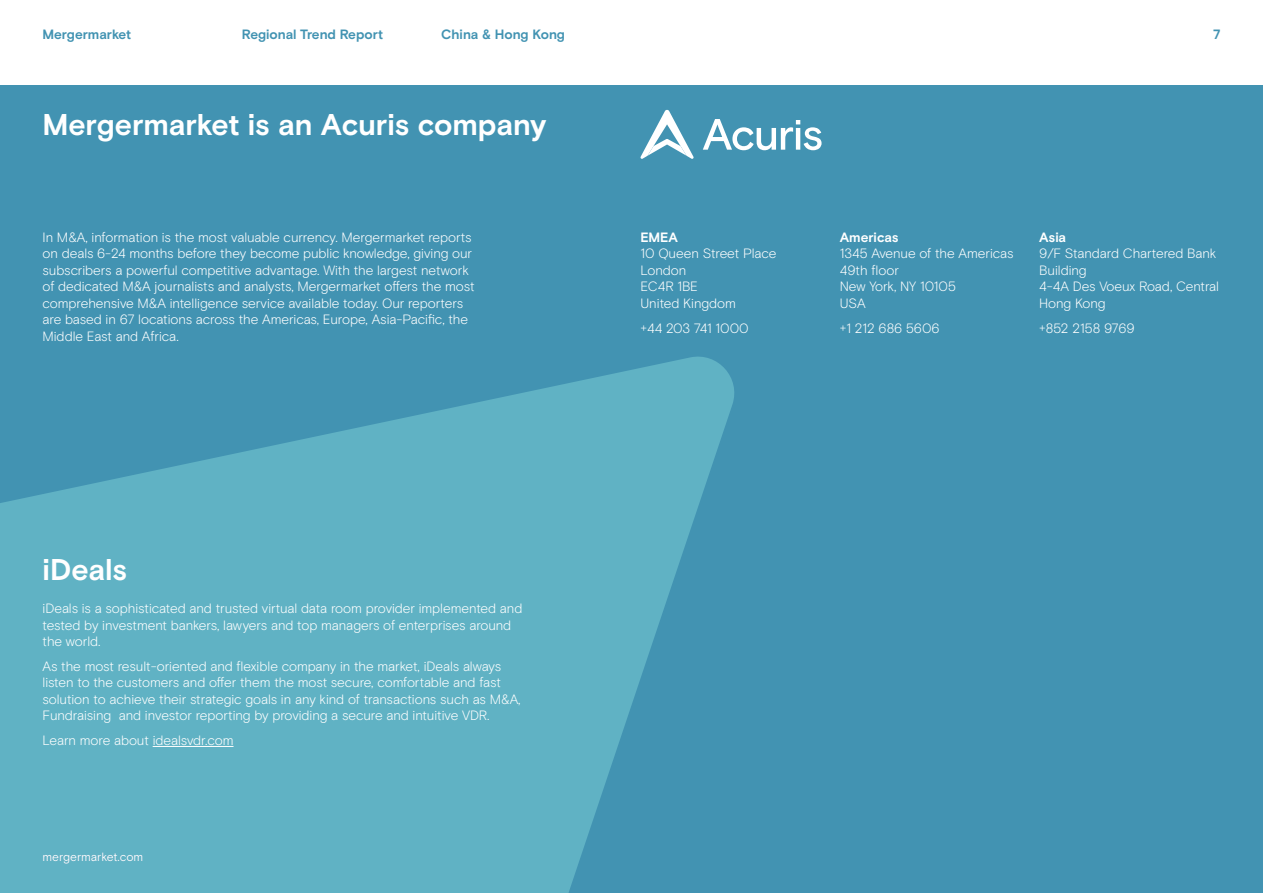
<style>
.page{position:relative;width:1263px;height:893px;background:#fff}
.page>*{position:absolute;margin:0;border:0;box-sizing:border-box;transform-origin:0 0}
.t1{font:700 30px "Basis Grotesque";letter-spacing:-.01em;color:#fff}
.t2{font:300 13.5px/16.5px "Basis Grotesque";letter-spacing:-.005em;color:#fff}
.t3{font:700 13.5px "Basis Grotesque";color:#4293b2}
.t4{font:700 13.5px "Basis Grotesque";letter-spacing:-.005em;color:#fff}
.t5{font:12px "Basis Grotesque";letter-spacing:-.01em;color:#fff}
</style>
<div class="page">
<div style="left:0;top:85px;width:1263px;height:808px;background:#4293b2"></div>
<svg style="left:0;top:356px;width:734px;height:537px;fill:#60b2c4"></svg>
<svg style="left:640px;top:109px;width:54px;height:50px"></svg>
<svg style="left:703px;top:119px;width:118px;height:31px"></svg>
<hr style="left:153px;top:746px;width:81px;height:1px;background:#fff">
<p class="t3" style="left:43px;top:27px;width:90px">Mergermarket</p>
<p class="t3" style="left:242px;top:27px;width:143px">Regional Trend Report</p>
<p class="t3" style="left:441px;top:27px;width:125px">China &amp; Hong Kong</p>
<p class="t3" style="left:1213px;top:27px;width:9px">7</p>
<h1 class="t1" style="left:43px;top:107px;width:506px">Mergermarket is an Acuris company</h1>
<p class="t2" style="left:43px;top:229px;width:434px">In M&amp;A, information is the most valuable currency. Mergermarket reports on deals 6-24 months before they become public knowledge, giving our subscribers a powerful competitive advantage. With the largest network of dedicated M&amp;A journalists and analysts, Mergermarket offers the most comprehensive M&amp;A intelligence service available today. Our reporters are based in 67 locations across the Americas, Europe, Asia-Pacific, the Middle East and Africa.</p>
<p class="t4" style="left:640px;top:229px;width:39px">EMEA</p>
<p class="t2" style="left:640px;top:245px;width:137px">10 Queen Street Place<br>London<br>EC4R 1BE<br>United Kingdom</p>
<p class="t2" style="left:640px;top:319px;width:110px">+44 203 741 1000</p>
<p class="t4" style="left:840px;top:229px;width:60px">Americas</p>
<p class="t2" style="left:840px;top:245px;width:175px">1345 Avenue of the Americas<br>49th floor<br>New York, NY 10105<br>USA</p>
<p class="t2" style="left:840px;top:319px;width:101px">+1 212 686 5606</p>
<p class="t4" style="left:1039px;top:229px;width:29px">Asia</p>
<p class="t2" style="left:1039px;top:245px;width:181px">9/F Standard Chartered Bank<br>Building<br>4-4A Des Voeux Road, Central<br>Hong Kong</p>
<p class="t2" style="left:1039px;top:319px;width:97px">+852 2158 9769</p>
<h1 class="t1" style="left:43px;top:552px;width:86px">iDeals</h1>
<p class="t2" style="left:43px;top:600px;width:481px">iDeals is a sophisticated and trusted virtual data room provider implemented and tested by investment bankers, lawyers and top managers of enterprises around the world.</p>
<p class="t2" style="left:43px;top:658px;width:480px">As the most result-oriented and flexible company in the market, iDeals always listen to the customers and offer them the most secure, comfortable and fast solution to achieve their strategic goals in any kind of transactions such as M&amp;A, Fundraising and investor reporting by providing a secure and intuitive VDR.</p>
<p class="t2" style="left:43px;top:732px;width:192px">Learn more about idealsvdr.com</p>
<p class="t5" style="left:43px;top:849px;width:102px">mergermarket.com</p>
</div>
